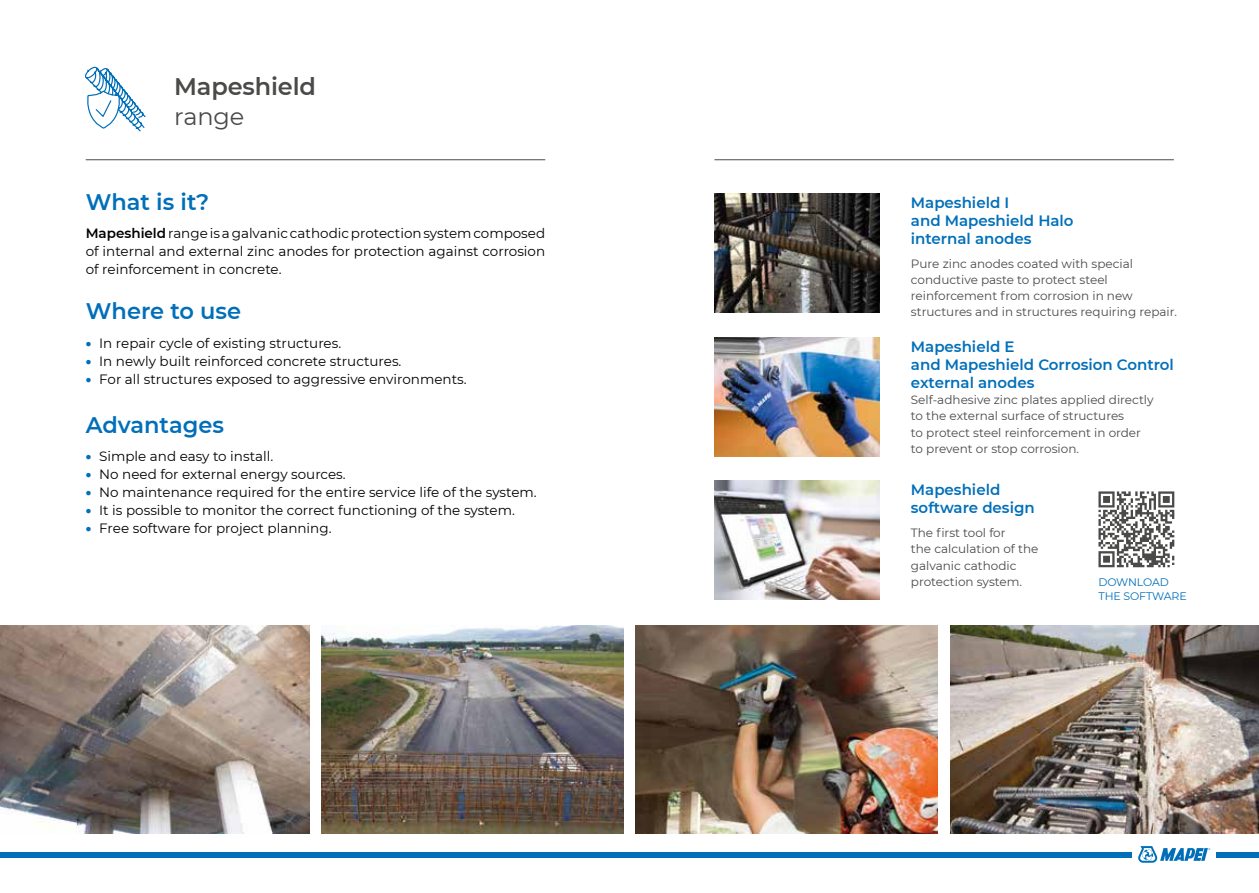
<style>
.page{position:relative;width:1259px;height:893px;background:#fff}
.page>*{position:absolute;margin:0;border:0;box-sizing:border-box;transform-origin:0 0}
.t1{font:600 24px "Montserrat";letter-spacing:-.005em;color:#4a4a49}
.t2{font:24px "Montserrat";letter-spacing:-.005em;color:#4a4a49}
.t3{font:600 22.5px "Montserrat";color:#006fb9}
.t4{font:600 15px/18px "Montserrat";color:#006fb9}
.t5{font:13.5px/18px "Montserrat";color:#000;text-align:justify}
.t6{font:12px/16.2px "Montserrat";color:#4a4a49}
.t7{font:10.95px/13.5px "Montserrat";letter-spacing:-.01em;color:#006fb9}
.s1{font-weight:600}
.s2{font-weight:900;color:#006fb9}
</style>
<div class="page">
<div style="left:0;top:852px;width:1132px;height:5px;background:#006fb9"></div>
<div style="left:1216px;top:852px;width:43px;height:5px;background:#006fb9"></div>
<svg style="left:1138px;top:846px;width:72px;height:17px"></svg>
<hr style="left:86px;top:159px;width:459px;height:1px;background:#4a4a49">
<img style="left:636px;top:626px;width:302px;height:207px">
<img style="left:0;top:626px;width:309px;height:207px">
<img style="left:950px;top:626px;width:309px;height:207px">
<img style="left:322px;top:626px;width:301px;height:207px">
<svg style="left:85px;top:66px;width:61px;height:66px"></svg>
<hr style="left:714px;top:159px;width:459px;height:1px;background:#4a4a49">
<img style="left:714px;top:193px;width:165px;height:119px">
<img style="left:714px;top:338px;width:165px;height:118px">
<img style="left:714px;top:481px;width:165px;height:119px">
<svg style="left:1098px;top:491px;width:76px;height:76px"></svg>
<h1 class="t1" style="left:174px;top:69px;width:143px">Mapeshield</h1>
<h1 class="t2" style="left:174px;top:100px;width:72px">range</h1>
<h2 class="t3" style="left:86px;top:186px;width:125px">What is it?</h2>
<p class="t5" style="left:86px;top:224px;width:461px"><span class="s1">Mapeshield</span> range is a galvanic cathodic protection system composed of internal and external zinc anodes for protection against corrosion of reinforcement in concrete.</p>
<h2 class="t3" style="left:86px;top:296px;width:157px">Where to use</h2>
<p class="t5" style="left:86px;top:334px;width:257px"><span class="s2">•</span> In repair cycle of existing structures.</p>
<p class="t5" style="left:86px;top:352px;width:317px"><span class="s2">•</span> In newly built reinforced concrete structures.</p>
<p class="t5" style="left:86px;top:370px;width:382px"><span class="s2">•</span> For all structures exposed to aggressive environments.</p>
<h2 class="t3" style="left:86px;top:409px;width:140px">Advantages</h2>
<p class="t5" style="left:86px;top:447px;width:189px"><span class="s2">•</span> Simple and easy to install.</p>
<p class="t5" style="left:86px;top:465px;width:261px"><span class="s2">•</span> No need for external energy sources.</p>
<p class="t5" style="left:86px;top:483px;width:452px"><span class="s2">•</span> No maintenance required for the entire service life of the system.</p>
<p class="t5" style="left:86px;top:501px;width:431px"><span class="s2">•</span> It is possible to monitor the correct functioning of the system.</p>
<p class="t5" style="left:86px;top:519px;width:247px"><span class="s2">•</span> Free software for project planning.</p>
<p class="t4" style="left:911px;top:193px;width:164px">Mapeshield I<br>and Mapeshield Halo internal anodes</p>
<p class="t6" style="left:911px;top:255px;width:268px">Pure zinc anodes coated with special conductive paste to protect steel reinforcement from corrosion in new structures and in structures requiring repair.</p>
<p class="t4" style="left:911px;top:337px;width:264px">Mapeshield E<br>and Mapeshield Corrosion Control external anodes</p>
<p class="t6" style="left:911px;top:391px;width:244px">Self-adhesive zinc plates applied directly to the external surface of structures<br>to protect steel reinforcement in order to prevent or stop corrosion.</p>
<p class="t4" style="left:911px;top:480px;width:125px">Mapeshield software design</p>
<p class="t6" style="left:911px;top:524px;width:129px">The first tool for<br>the calculation of the galvanic cathodic protection system.</p>
<p class="t7" style="left:1098px;top:575px;width:90px">DOWNLOAD<br>THE SOFTWARE</p>
</div>
